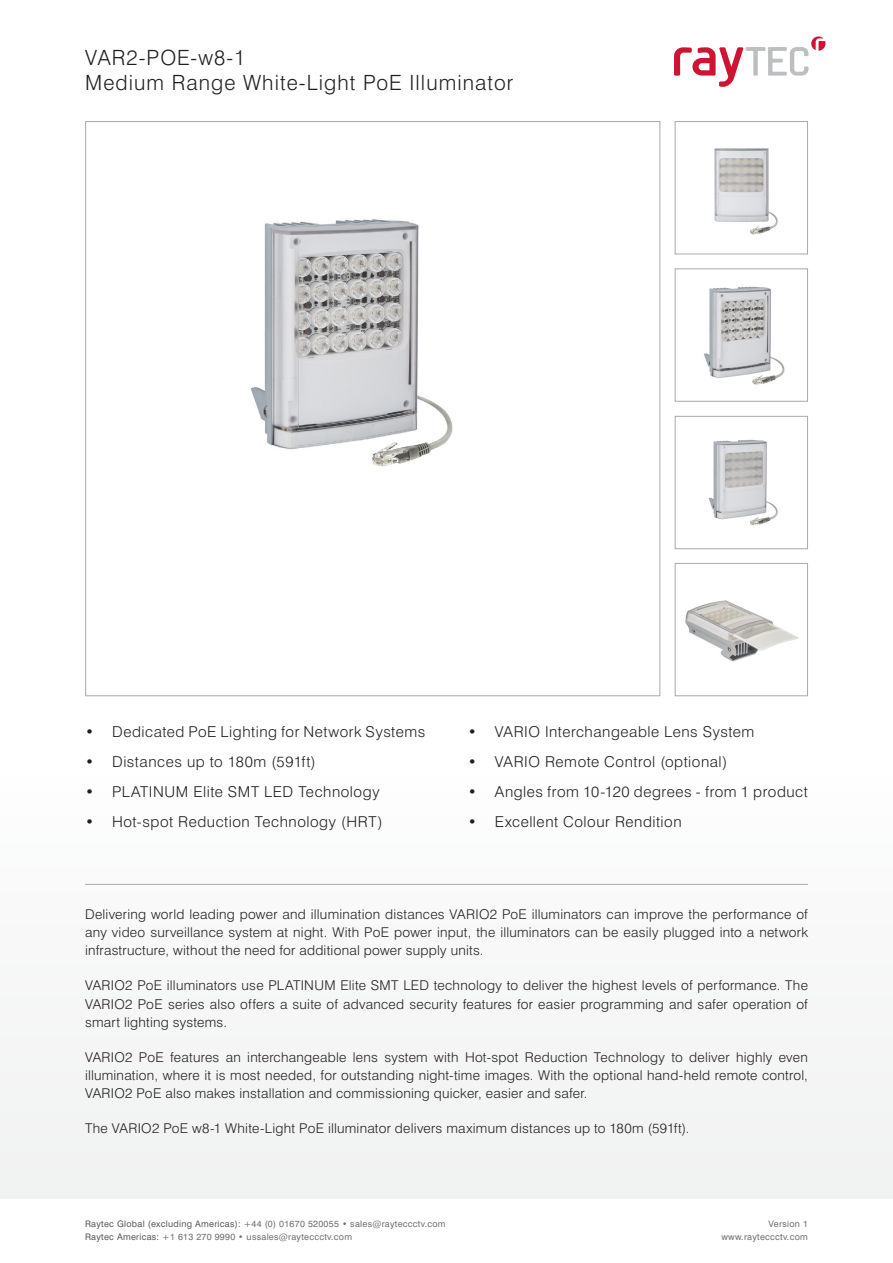
<style>
.page{position:relative;width:893px;height:1263px;background:#fff}
.page>*{position:absolute;margin:0;border:0;box-sizing:border-box;transform-origin:0 0}
.t1{font:300 21px/25.2px "Swiss 721 BT";letter-spacing:.05em;color:#231f20}
.t2{font:300 15px "Swiss 721 BT";letter-spacing:.035em;color:#231f20}
.t3{font:300 13.5px/18px "Swiss 721 BT";letter-spacing:.02em;color:#231f20;text-align:justify}
.t4{font:9px/13.5px "Swiss 721 BT";letter-spacing:.03em;color:#6d6e71}
.s1{font-weight:400}
.s2{color:#58595b}
</style>
<div class="page">
<hr style="left:85px;top:884px;width:722px;height:1px;background:#a7a9ac">
<svg style="left:674px;top:36px;width:151px;height:51px"></svg>
<img style="left:250px;top:219px;width:203px;height:248px">
<img style="left:714px;top:148px;width:64px;height:87px">
<div style="left:675px;top:121px;width:133px;height:133px;border:1px solid #a7a9ac"></div>
<img style="left:703px;top:286px;width:82px;height:99px">
<div style="left:675px;top:268px;width:133px;height:134px;border:1px solid #a7a9ac"></div>
<img style="left:708px;top:439px;width:70px;height:87px">
<div style="left:675px;top:416px;width:133px;height:133px;border:1px solid #a7a9ac"></div>
<img style="left:685px;top:600px;width:114px;height:62px">
<div style="left:675px;top:563px;width:133px;height:133px;border:1px solid #a7a9ac"></div>
<h1 class="t1" style="left:85px;top:44px;width:430px">VAR2-POE-w8-1<br>Medium Range White-Light PoE Illuminator</h1>
<p class="t2" style="left:85px;top:723px;width:342px"><span class="s1">•</span> Dedicated PoE Lighting for Network Systems</p>
<p class="t2" style="left:85px;top:753px;width:232px"><span class="s1">•</span> Distances up to 180m (591ft)</p>
<p class="t2" style="left:85px;top:783px;width:296px"><span class="s1">•</span> PLATINUM Elite SMT LED Technology</p>
<p class="t2" style="left:85px;top:813px;width:299px"><span class="s1">•</span> Hot-spot Reduction Technology (HRT)</p>
<p class="t2" style="left:468px;top:723px;width:288px"><span class="s1">•</span> VARIO Interchangeable Lens System</p>
<p class="t2" style="left:468px;top:753px;width:261px"><span class="s1">•</span> VARIO Remote Control (optional)</p>
<p class="t2" style="left:468px;top:783px;width:342px"><span class="s1">•</span> Angles from 10-120 degrees - from 1 product</p>
<p class="t2" style="left:468px;top:813px;width:215px"><span class="s1">•</span> Excellent Colour Rendition</p>
<p class="t3" style="left:85px;top:905px;width:724px">Delivering world leading power and illumination distances VARIO2 PoE illuminators can improve the performance of any video surveillance system at night. With PoE power input, the illuminators can be easily plugged into a network infrastructure, without the need for additional power supply units.</p>
<p class="t3" style="left:85px;top:975px;width:724px;line-height:19.5px">VARIO2 PoE illuminators use PLATINUM Elite SMT LED technology to deliver the highest levels of performance. The<br>VARIO2 PoE series also offers a suite of advanced security features for easier programming and safer operation of</p>
<p class="t3" style="left:85px;top:1013px;width:144px">smart lighting systems.</p>
<p class="t3" style="left:85px;top:1048px;width:724px">VARIO2 PoE features an interchangeable lens system with Hot-spot Reduction Technology to deliver highly even illumination, where it is most needed, for outstanding night-time images. With the optional hand-held remote control, VARIO2 PoE also makes installation and commissioning quicker, easier and safer.</p>
<p class="t3" style="left:85px;top:1119px;width:606px">The VARIO2 PoE w8-1 White-Light PoE illuminator delivers maximum distances up to 180m (591ft).</p>
<p class="t4" style="left:85px;top:1216px;width:362px"><span class="s2">Raytec Global (excluding Americas):</span> +44 (0) 01670 520055 • sales@rayteccctv.com<br><span class="s2">Raytec Americas:</span> +1 613 270 9990 • ussales@rayteccctv.com</p>
<p class="t4" style="left:721px;top:1216px;width:88px;text-align:right">Version 1 www.rayteccctv.com</p>
</div>
